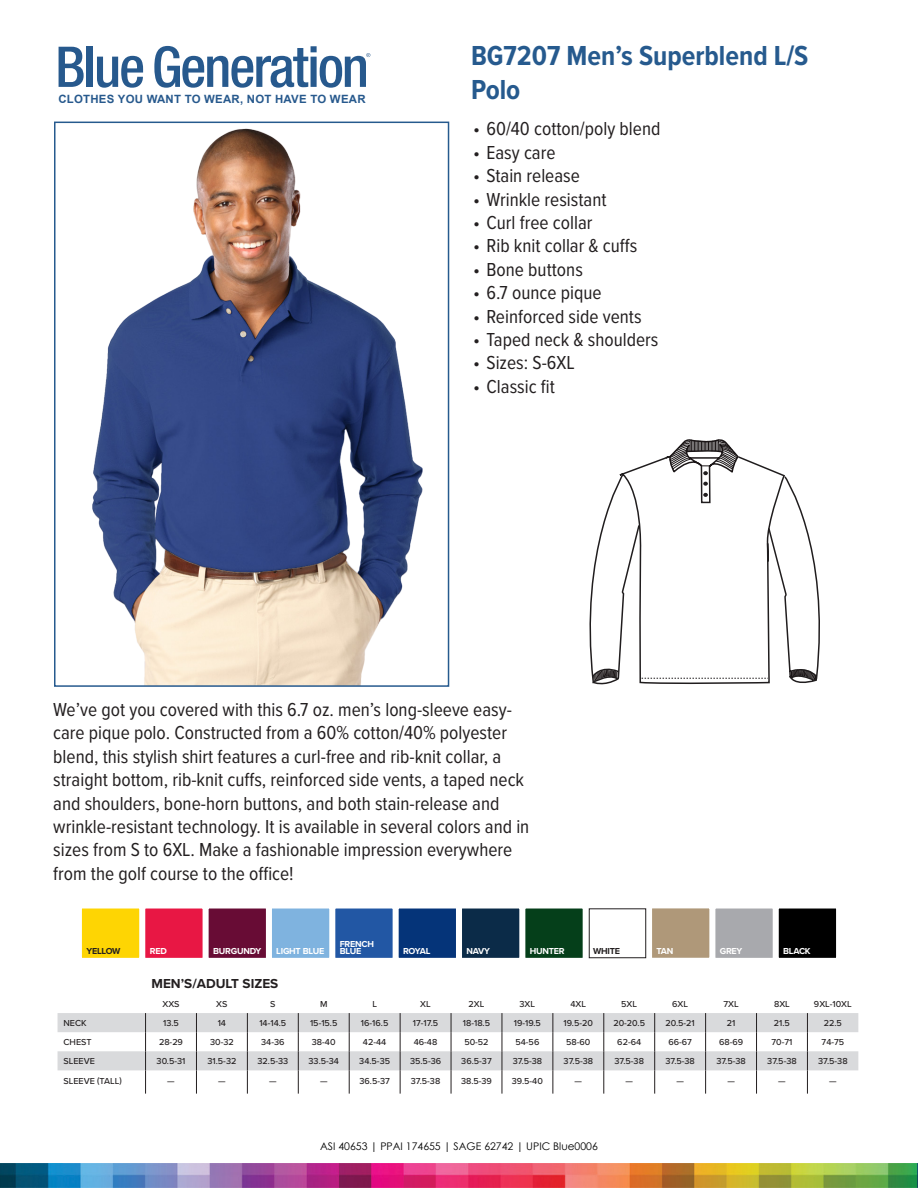
<style>
.page{position:relative;width:918px;height:1188px;background:#fff}
.page>*{position:absolute;margin:0;border:0;box-sizing:border-box;transform-origin:0 0}
.t1{font:700 28.5px/34.2px "Proxima Nova Cond";color:#265a8e}
.t2{font:19.5px/23.4px "Proxima Nova Cond";color:#231f20}
.t3{font:700 13.5px "Proxima Nova";color:#231f20}
.t4{font:700 11.4px "Arial";letter-spacing:.02em;color:#27598d}
.t5{font:10.5px "Century Gothic";color:#000}
.t6{font:500 9px "Proxima Nova";color:#231f20}
.t7{font:700 9px "Proxima Nova";letter-spacing:-.025em;color:#fff}
.t8{font:700 9px "Proxima Nova";letter-spacing:-.025em;color:#231f20}
</style>
<div class="page">
<img style="left:0;top:1164px;width:917px;height:23px">
<svg style="left:917px;top:1164px;width:1px;height:23px"></svg>
<img style="left:92px;top:128px;width:331px;height:556px">
<div style="left:54px;top:122px;width:395px;height:565px;border:2px solid #265a8e"></div>
<svg style="left:59px;top:47px;width:25px;height:40px"></svg>
<div style="left:87px;top:47px;width:6px;height:40px;background:#27598d"></div>
<svg style="left:97px;top:56px;width:46px;height:32px"></svg>
<svg style="left:154px;top:46px;width:216px;height:42px"></svg>
<svg style="left:591px;top:477px;width:229px;height:208px"></svg>
<svg style="left:617px;top:439px;width:169px;height:106px"></svg>
<div style="left:332px;top:906px;width:64px;height:55px;background:#2257a4;border:3px solid #fff"></div>
<div style="left:712px;top:906px;width:64px;height:55px;background:#a8a9ad;border:3px solid #fff"></div>
<div style="left:522px;top:906px;width:64px;height:55px;background:#053f1a;border:3px solid #fff"></div>
<div style="left:776px;top:906px;width:63px;height:55px;background:#000;border:3px solid #fff"></div>
<div style="left:649px;top:905px;width:63px;height:56px;background:#af9879;border:3px solid #fff"></div>
<div style="left:79px;top:906px;width:63px;height:55px;background:#fed503;border:3px solid #fff"></div>
<svg style="left:588px;top:908px;width:59px;height:51px"></svg>
<div style="left:589px;top:909px;width:57px;height:49px;background:#fff"></div>
<div style="left:589px;top:908px;width:57px;height:50px;border:1px solid #231f20"></div>
<div style="left:142px;top:906px;width:64px;height:55px;background:#e81744;border:3px solid #fff"></div>
<div style="left:396px;top:906px;width:63px;height:55px;background:#053479;border:3px solid #fff"></div>
<div style="left:206px;top:906px;width:63px;height:55px;background:#680c35;border:3px solid #fff"></div>
<div style="left:459px;top:906px;width:63px;height:55px;background:#0b2b48;border:3px solid #fff"></div>
<div style="left:269px;top:906px;width:63px;height:55px;background:#7fb3df;border:3px solid #fff"></div>
<svg style="left:58px;top:1013px;width:800px;height:57px;fill:#d9dadc"></svg>
<svg style="left:196px;top:1013px;width:1px;height:81px"></svg>
<svg style="left:247px;top:1013px;width:1px;height:81px"></svg>
<svg style="left:298px;top:1013px;width:1px;height:81px"></svg>
<svg style="left:349px;top:1013px;width:1px;height:81px"></svg>
<svg style="left:400px;top:1013px;width:1px;height:81px"></svg>
<svg style="left:451px;top:1013px;width:1px;height:81px"></svg>
<svg style="left:502px;top:1013px;width:1px;height:81px"></svg>
<svg style="left:552px;top:1013px;width:1px;height:81px"></svg>
<svg style="left:603px;top:1013px;width:1px;height:81px"></svg>
<svg style="left:654px;top:1013px;width:1px;height:81px"></svg>
<svg style="left:705px;top:1013px;width:1px;height:81px"></svg>
<svg style="left:756px;top:1013px;width:1px;height:81px"></svg>
<svg style="left:807px;top:1013px;width:1px;height:81px"></svg>
<svg style="left:145px;top:1013px;width:1px;height:81px"></svg>
<p class="t4" style="left:58px;top:91px;width:309px">CLOTHES YOU WANT TO WEAR, NOT HAVE TO WEAR</p>
<h1 class="t1" style="left:471px;top:37px;width:339px">BG7207 Men’s Superblend L/S<br>Polo</h1>
<p class="t2" style="left:473px;top:116px;width:189px">• 60/40 cotton/poly blend</p>
<p class="t2" style="left:473px;top:140px;width:84px">• Easy care</p>
<p class="t2" style="left:473px;top:163px;width:108px">• Stain release</p>
<p class="t2" style="left:473px;top:187px;width:135px">• Wrinkle resistant</p>
<p class="t2" style="left:473px;top:210px;width:121px">• Curl free collar</p>
<p class="t2" style="left:473px;top:233px;width:166px">• Rib knit collar &amp; cuffs</p>
<p class="t2" style="left:473px;top:257px;width:111px">• Bone buttons</p>
<p class="t2" style="left:473px;top:280px;width:130px">• 6.7 ounce pique</p>
<p class="t2" style="left:473px;top:304px;width:170px">• Reinforced side vents</p>
<p class="t2" style="left:473px;top:327px;width:187px">• Taped neck &amp; shoulders</p>
<p class="t2" style="left:473px;top:350px;width:103px">• Sizes: S-6XL</p>
<p class="t2" style="left:473px;top:374px;width:83px">• Classic fit</p>
<p class="t2" style="left:53px;top:697px;width:478px">We’ve got you covered with this 6.7 oz. men’s long-sleeve easy&shy;care pique polo. Constructed from a 60% cotton/40% polyester blend, this stylish shirt features a curl-free and rib-knit collar, a straight bottom, rib-knit cuffs, reinforced side vents, a taped neck and shoulders, bone-horn buttons, and both stain-release and wrinkle-resistant technology. It is available in several colors and in sizes from S to 6XL. Make a fashionable impression everywhere from the golf course to the office!</p>
<p class="t7" style="left:340px;top:937px;width:36px">FRENCH</p>
<p class="t8" style="left:86px;top:944px;width:36px">YELLOW</p>
<p class="t7" style="left:150px;top:944px;width:19px">RED</p>
<p class="t7" style="left:213px;top:944px;width:50px">BURGUNDY</p>
<p class="t7" style="left:276px;top:944px;width:50px">LIGHT BLUE</p>
<p class="t7" style="left:340px;top:944px;width:23px">BLUE</p>
<p class="t7" style="left:403px;top:944px;width:29px">ROYAL</p>
<p class="t7" style="left:466px;top:944px;width:25px">NAVY</p>
<p class="t7" style="left:530px;top:944px;width:36px">HUNTER</p>
<p class="t8" style="left:593px;top:945px;width:28px">WHITE</p>
<p class="t7" style="left:656px;top:944px;width:18px">TAN</p>
<p class="t7" style="left:720px;top:944px;width:24px">GREY</p>
<p class="t7" style="left:783px;top:944px;width:29px">BLACK</p>
<p class="t3" style="left:152px;top:973px;width:128px">MEN’S/ADULT SIZES</p>
<p class="t6" style="left:162px;top:997px;width:19px">XXS</p>
<p class="t6" style="left:216px;top:997px;width:13px">XS</p>
<p class="t6" style="left:270px;top:997px;width:7px">S</p>
<p class="t6" style="left:320px;top:997px;width:9px">M</p>
<p class="t6" style="left:372px;top:997px;width:6px">L</p>
<p class="t6" style="left:420px;top:997px;width:12px">XL</p>
<p class="t6" style="left:469px;top:997px;width:17px">2XL</p>
<p class="t6" style="left:520px;top:997px;width:17px">3XL</p>
<p class="t6" style="left:571px;top:997px;width:17px">4XL</p>
<p class="t6" style="left:621px;top:997px;width:17px">5XL</p>
<p class="t6" style="left:672px;top:997px;width:17px">6XL</p>
<p class="t6" style="left:723px;top:997px;width:17px">7XL</p>
<p class="t6" style="left:774px;top:997px;width:17px">8XL</p>
<p class="t6" style="left:814px;top:997px;width:39px">9XL-10XL</p>
<p class="t6" style="left:64px;top:1016px;width:25px">NECK</p>
<p class="t6" style="left:163px;top:1016px;width:17px">13.5</p>
<p class="t6" style="left:218px;top:1016px;width:10px">14</p>
<p class="t6" style="left:259px;top:1016px;width:28px">14-14.5</p>
<p class="t6" style="left:310px;top:1016px;width:29px">15-15.5</p>
<p class="t6" style="left:361px;top:1016px;width:29px">16-16.5</p>
<p class="t6" style="left:413px;top:1016px;width:27px">17-17.5</p>
<p class="t6" style="left:463px;top:1016px;width:29px">18-18.5</p>
<p class="t6" style="left:514px;top:1016px;width:29px">19-19.5</p>
<p class="t6" style="left:564px;top:1016px;width:31px">19.5-20</p>
<p class="t6" style="left:613px;top:1016px;width:33px">20-20.5</p>
<p class="t6" style="left:665px;top:1016px;width:31px">20.5-21</p>
<p class="t6" style="left:727px;top:1016px;width:10px">21</p>
<p class="t6" style="left:774px;top:1016px;width:18px">21.5</p>
<p class="t6" style="left:824px;top:1016px;width:20px">22.5</p>
<p class="t6" style="left:64px;top:1036px;width:30px">CHEST</p>
<p class="t6" style="left:159px;top:1036px;width:25px">28-29</p>
<p class="t6" style="left:210px;top:1036px;width:25px">30-32</p>
<p class="t6" style="left:261px;top:1036px;width:25px">34-36</p>
<p class="t6" style="left:312px;top:1036px;width:25px">38-40</p>
<p class="t6" style="left:363px;top:1036px;width:25px">42-44</p>
<p class="t6" style="left:414px;top:1036px;width:25px">46-48</p>
<p class="t6" style="left:464px;top:1036px;width:26px">50-52</p>
<p class="t6" style="left:515px;top:1036px;width:25px">54-56</p>
<p class="t6" style="left:566px;top:1036px;width:26px">58-60</p>
<p class="t6" style="left:617px;top:1036px;width:25px">62-64</p>
<p class="t6" style="left:668px;top:1036px;width:25px">66-67</p>
<p class="t6" style="left:719px;top:1036px;width:26px">68-69</p>
<p class="t6" style="left:772px;top:1036px;width:22px">70-71</p>
<p class="t6" style="left:822px;top:1036px;width:24px">74-75</p>
<p class="t6" style="left:64px;top:1055px;width:33px">SLEEVE</p>
<p class="t6" style="left:157px;top:1055px;width:30px">30.5-31</p>
<p class="t6" style="left:208px;top:1055px;width:30px">31.5-32</p>
<p class="t6" style="left:257px;top:1055px;width:32px">32.5-33</p>
<p class="t6" style="left:309px;top:1055px;width:32px">33.5-34</p>
<p class="t6" style="left:359px;top:1055px;width:32px">34.5-35</p>
<p class="t6" style="left:410px;top:1055px;width:33px">35.5-36</p>
<p class="t6" style="left:461px;top:1055px;width:32px">36.5-37</p>
<p class="t6" style="left:513px;top:1055px;width:31px">37.5-38</p>
<p class="t6" style="left:564px;top:1055px;width:31px">37.5-38</p>
<p class="t6" style="left:615px;top:1055px;width:31px">37.5-38</p>
<p class="t6" style="left:665px;top:1055px;width:31px">37.5-38</p>
<p class="t6" style="left:716px;top:1055px;width:31px">37.5-38</p>
<p class="t6" style="left:767px;top:1055px;width:31px">37.5-38</p>
<p class="t6" style="left:818px;top:1055px;width:31px">37.5-38</p>
<p class="t6" style="left:64px;top:1074px;width:60px">SLEEVE (TALL)</p>
<p class="t6" style="left:167px;top:1074px;width:9px">—</p>
<p class="t6" style="left:218px;top:1074px;width:9px">—</p>
<p class="t6" style="left:269px;top:1074px;width:9px">—</p>
<p class="t6" style="left:320px;top:1074px;width:9px">—</p>
<p class="t6" style="left:359px;top:1074px;width:32px">36.5-37</p>
<p class="t6" style="left:411px;top:1074px;width:31px">37.5-38</p>
<p class="t6" style="left:461px;top:1074px;width:33px">38.5-39</p>
<p class="t6" style="left:512px;top:1074px;width:33px">39.5-40</p>
<p class="t6" style="left:575px;top:1074px;width:9px">—</p>
<p class="t6" style="left:626px;top:1074px;width:9px">—</p>
<p class="t6" style="left:676px;top:1074px;width:9px">—</p>
<p class="t6" style="left:727px;top:1074px;width:9px">—</p>
<p class="t6" style="left:778px;top:1074px;width:9px">—</p>
<p class="t6" style="left:829px;top:1074px;width:9px">—</p>
<p class="t5" style="left:320px;top:1139px;width:279px">ASI 40653 | PPAI 174655 | SAGE 62742 | UPIC Blue0006</p>
</div>
